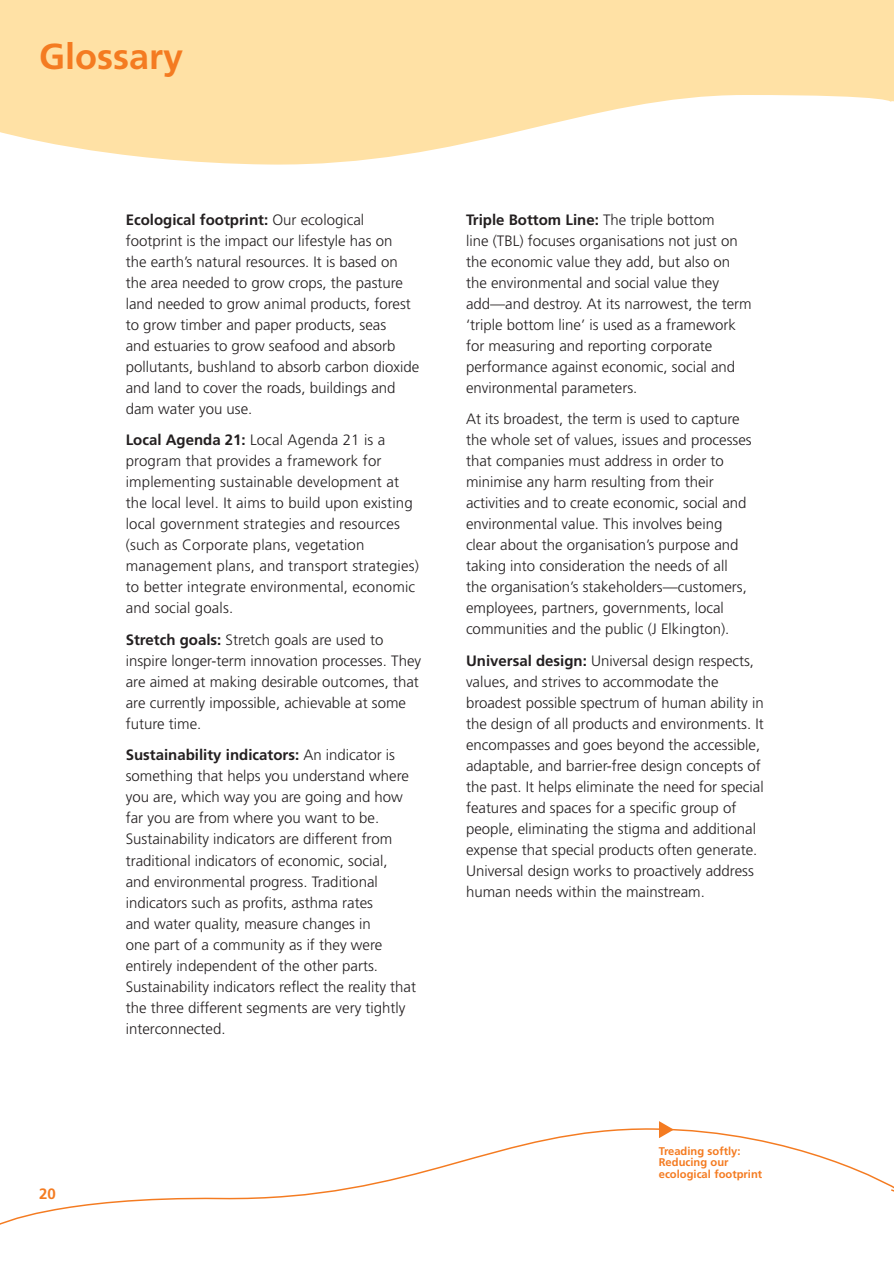
<style>
.page{position:relative;width:894px;height:1261px;background:#fff}
.page>*{position:absolute;margin:0;border:0;box-sizing:border-box;transform-origin:0 0}
.t1{font:700 36px "Frutiger";color:#f47b21}
.t2{font:300 15px/21px "Frutiger";color:#231f20}
.t3{font:700 15px "Frutiger";color:#f47b21}
.t4{font:700 11.1px/11.7px "Frutiger";color:#f47b21}
.s1{font-weight:700}
</style>
<div class="page">
<svg style="left:0;top:0;width:894px;height:165px;fill:#ffe1a5"></svg>
<svg style="left:0;top:1128px;width:894px;height:97px"></svg>
<svg style="left:659px;top:1121px;width:15px;height:16px"></svg>
<p class="t1" style="left:39px;top:35px;width:146px">Glossary</p>
<p class="t3" style="left:39px;top:1184px;width:18px">20</p>
<p class="t2" style="left:126px;top:209px;width:295px"><span class="s1">Ecological footprint:</span> Our ecological footprint is the impact our lifestyle has on<br>the earth’s natural resources. It is based on the area needed to grow crops, the pasture land needed to grow animal products, forest to grow timber and paper products, seas<br>and estuaries to grow seafood and absorb pollutants, bushland to absorb carbon dioxide and land to cover the roads, buildings and dam water you use.</p>
<p class="t2" style="left:126px;top:429px;width:295px"><span class="s1">Local Agenda 21:</span> Local Agenda 21 is a program that provides a framework for implementing sustainable development at the local level. It aims to build upon existing local government strategies and resources (such as Corporate plans, vegetation management plans, and transport strategies) to better integrate environmental, economic and social goals.</p>
<p class="t2" style="left:126px;top:629px;width:297px"><span class="s1">Stretch goals:</span> Stretch goals are used to inspire longer-term innovation processes. They are aimed at making desirable outcomes, that are currently impossible, achievable at some future time.</p>
<p class="t2" style="left:126px;top:744px;width:292px"><span class="s1">Sustainability indicators:</span> An indicator is something that helps you understand where you are, which way you are going and how far you are from where you want to be.<br>Sustainability indicators are different from traditional indicators of economic, social,<br>and environmental progress. Traditional indicators such as profits, asthma rates<br>and water quality, measure changes in<br>one part of a community as if they were entirely independent of the other parts.<br>Sustainability indicators reflect the reality that the three different segments are very tightly interconnected.</p>
<p class="t2" style="left:466px;top:209px;width:287px"><span class="s1">Triple Bottom Line:</span> The triple bottom<br>line (TBL) focuses organisations not just on the economic value they add, but also on the environmental and social value they add—and destroy. At its narrowest, the term ‘triple bottom line’ is used as a framework for measuring and reporting corporate performance against economic, social and environmental parameters.</p>
<p class="t2" style="left:466px;top:408px;width:287px">At its broadest, the term is used to capture the whole set of values, issues and processes that companies must address in order to minimise any harm resulting from their activities and to create economic, social and environmental value. This involves being clear about the organisation’s purpose and taking into consideration the needs of all the organisation’s stakeholders—customers, employees, partners, governments, local communities and the public (J Elkington).</p>
<p class="t2" style="left:466px;top:650px;width:299px"><span class="s1">Universal design:</span> Universal design respects, values, and strives to accommodate the broadest possible spectrum of human ability in the design of all products and environments. It encompasses and goes beyond the accessible, adaptable, and barrier-free design concepts of the past. It helps eliminate the need for special features and spaces for a specific group of people, eliminating the stigma and additional expense that special products often generate.<br>Universal design works to proactively address human needs within the mainstream.</p>
<p class="t4" style="left:659px;top:1144px;width:105px">Treading softly:<br>Reducing our ecological footprint</p>
</div>
